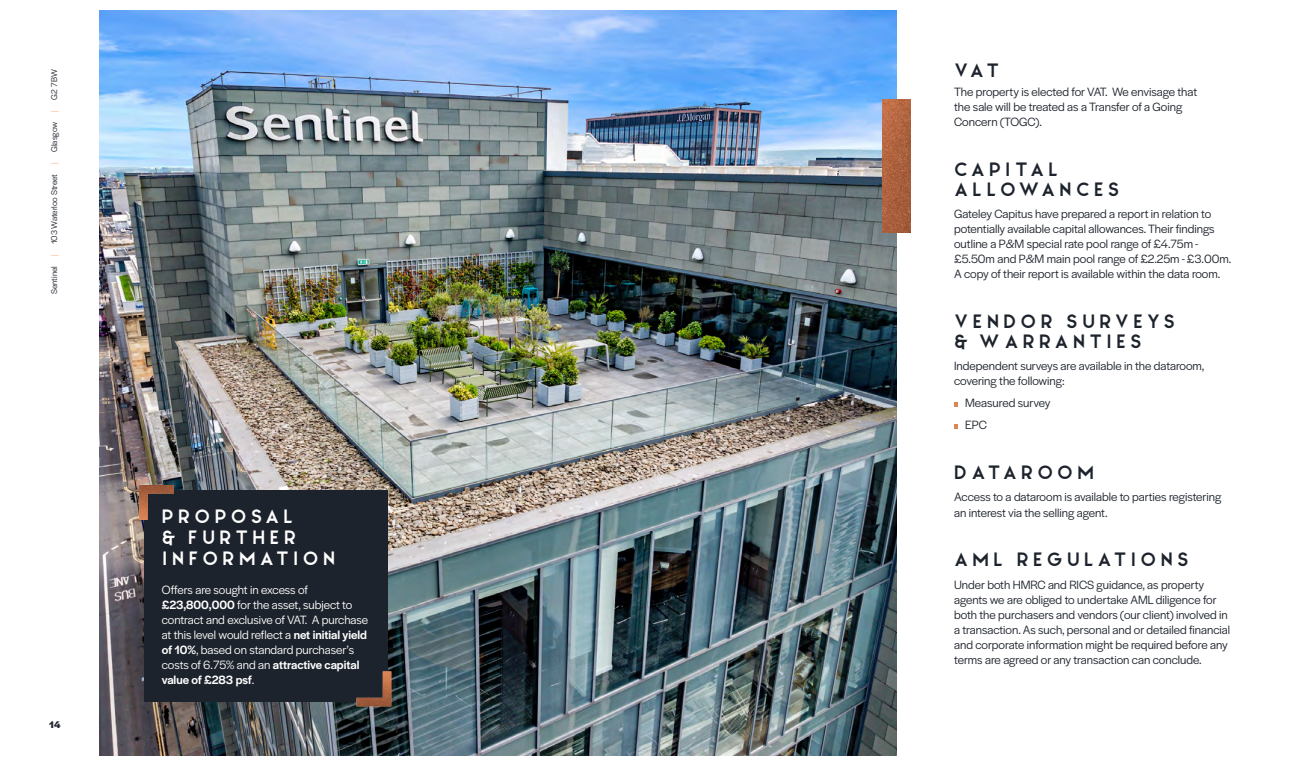
<style>
.page{position:relative;width:1297px;height:766px;background:#fff}
.page>*{position:absolute;margin:0;border:0;box-sizing:border-box;transform-origin:0 0}
.t1{font:15px/20px "North";letter-spacing:.275em;color:#1d232c}
.t2{font:15px/21.2px "North";letter-spacing:.3em;color:#fff}
.t3{font:12.5px/15px "Halyard Display";color:#1d232c}
.t4{font:12.5px/15px "Halyard Display";color:#fff}
.t5{font:700 10px "Halyard Display";color:#1d232c}
.t6{font:8.75px "Halyard Display";color:#1d232c}
.s1{color:#ffba8c}
.s2{font-weight:500}
</style>
<div class="page">
<img style="left:99px;top:11px;width:797px;height:744px">
<svg style="left:954px;top:402px;width:4px;height:4px"></svg>
<svg style="left:954px;top:424px;width:4px;height:4px"></svg>
<div style="left:144px;top:490px;width:243px;height:212px;background:#1d232c"></div>
<img style="left:139px;top:485px;width:35px;height:34px">
<img style="left:356px;top:671px;width:35px;height:35px">
<img style="left:883px;top:99px;width:27px;height:133px">
<p class="t6" style="left:48px;top:294px;width:226px;rotate:-90deg">Sentinel <span class="s1">|</span> 103 Waterloo Street <span class="s1">|</span> Glasgow <span class="s1">|</span> G2 7BW</p>
<p class="t5" style="left:49px;top:717px;width:13px">14</p>
<p class="t2" style="left:162px;top:505px;width:175px">PROPOSAL<br>&amp; FURTHER<br>INFORMATION</p>
<p class="t4" style="left:162px;top:581px;width:208px">Offers are sought in excess of <span class="s2">£23,800,000</span> for the asset, subject to contract and exclusive of VAT. A purchase at this level would reflect a <span class="s2">net initial yield of 10%</span>, based on standard purchaser’s costs of 6.75% and an <span class="s2">attractive capital value of £283 psf</span>.</p>
<p class="t1" style="left:954px;top:61px;width:46px">VAT</p>
<p class="t3" style="left:954px;top:84px;width:244px">The property is elected for VAT. We envisage that the sale will be treated as a Transfer of a Going<br>Concern (TOGC).</p>
<p class="t1" style="left:954px;top:160px;width:167px">CAPITAL<br>ALLOWANCES</p>
<p class="t3" style="left:954px;top:206px;width:279px">Gateley Capitus have prepared a report in relation to potentially available capital allowances. Their findings outline a P&amp;M special rate pool range of £4.75m - £5.50m and P&amp;M main pool range of £2.25m - £3.00m.<br>A copy of their report is available within the data room.</p>
<p class="t1" style="left:954px;top:312px;width:222px">VENDOR SURVEYS &amp; WARRANTIES</p>
<p class="t3" style="left:954px;top:358px;width:252px">Independent surveys are available in the dataroom, covering the following:</p>
<p class="t3" style="left:965px;top:395px;width:87px">Measured survey</p>
<p class="t3" style="left:965px;top:417px;width:23px">EPC</p>
<p class="t1" style="left:954px;top:463px;width:141px">DATAROOM</p>
<p class="t3" style="left:954px;top:489px;width:269px">Access to a dataroom is available to parties registering an interest via the selling agent.</p>
<p class="t1" style="left:954px;top:550px;width:236px">AML REGULATIONS</p>
<p class="t3" style="left:954px;top:576px;width:278px">Under both HMRC and RICS guidance, as property agents we are obliged to undertake AML diligence for both the purchasers and vendors (our client) involved in a transaction. As such, personal and or detailed financial and corporate information might be required before any terms are agreed or any transaction can conclude.</p>
</div>
